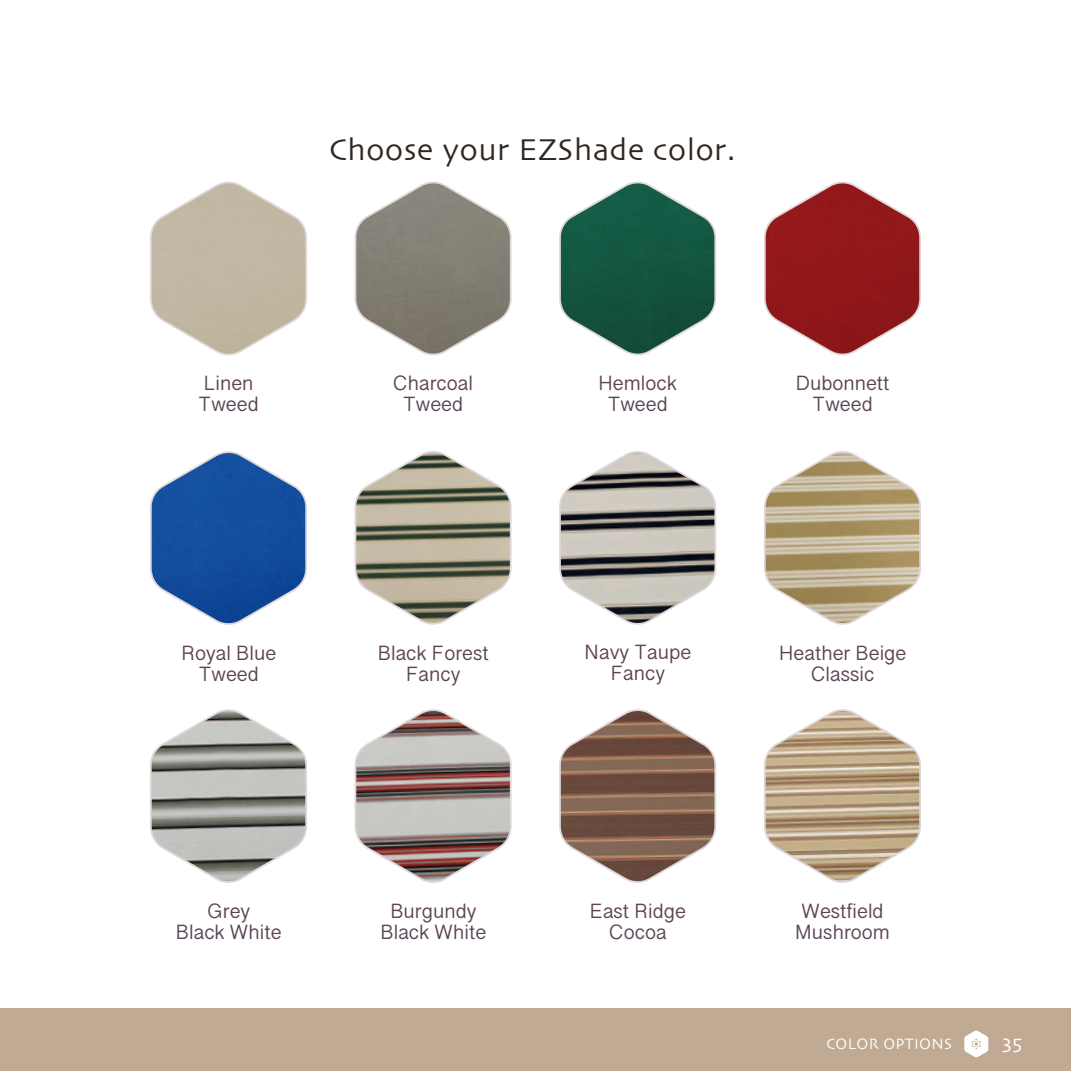
<style>
.page{position:relative;width:1071px;height:1071px;background:#fff}
.page>*{position:absolute;margin:0;border:0;box-sizing:border-box;transform-origin:0 0}
.t1{font:31.5px "Skia";letter-spacing:.02em;color:#2f2721}
.t2{font:21px "Myanmar Sangam MN";color:#5c4355}
.t3{font:21px "Skia";color:#fff}
.t4{font:15.75px "Skia";letter-spacing:.02em;color:#fff}
</style>
<div class="page">
<div style="left:0;top:1008px;width:1071px;height:63px;background:#c0aa93"></div>
<svg style="left:354px;top:181px;width:158px;height:175px"></svg>
<svg style="left:354px;top:451px;width:158px;height:174px"></svg>
<svg style="left:764px;top:451px;width:157px;height:174px"></svg>
<svg style="left:354px;top:709px;width:158px;height:174px"></svg>
<svg style="left:764px;top:181px;width:157px;height:175px"></svg>
<svg style="left:559px;top:709px;width:157px;height:174px"></svg>
<svg style="left:150px;top:709px;width:157px;height:174px"></svg>
<svg style="left:559px;top:181px;width:157px;height:175px"></svg>
<svg style="left:150px;top:181px;width:157px;height:175px"></svg>
<svg style="left:559px;top:451px;width:157px;height:174px"></svg>
<svg style="left:150px;top:451px;width:157px;height:174px"></svg>
<svg style="left:764px;top:709px;width:157px;height:174px"></svg>
<svg style="left:964px;top:1031px;width:24px;height:26px"></svg>
<p class="t1" style="left:329px;top:131px;width:408px">Choose your EZShade color.</p>
<p class="t2" style="left:204px;top:370px;width:52px">Linen</p>
<p class="t2" style="left:198px;top:391px;width:62px">Tweed</p>
<p class="t2" style="left:393px;top:371px;width:82px">Charcoal</p>
<p class="t2" style="left:403px;top:392px;width:62px">Tweed</p>
<p class="t2" style="left:598px;top:370px;width:80px">Hemlock</p>
<p class="t2" style="left:607px;top:391px;width:62px">Tweed</p>
<p class="t2" style="left:795px;top:370px;width:96px">Dubonnett</p>
<p class="t2" style="left:812px;top:391px;width:62px">Tweed</p>
<p class="t2" style="left:181px;top:640px;width:97px">Royal Blue</p>
<p class="t2" style="left:198px;top:661px;width:62px">Tweed</p>
<p class="t2" style="left:207px;top:898px;width:45px">Grey</p>
<p class="t2" style="left:176px;top:919px;width:108px">Black White</p>
<p class="t2" style="left:377px;top:640px;width:113px">Black Forest</p>
<p class="t2" style="left:406px;top:661px;width:56px">Fancy</p>
<p class="t2" style="left:390px;top:898px;width:88px">Burgundy</p>
<p class="t2" style="left:380px;top:919px;width:108px">Black White</p>
<p class="t2" style="left:584px;top:640px;width:109px">Navy Taupe</p>
<p class="t2" style="left:610px;top:661px;width:56px">Fancy</p>
<p class="t2" style="left:590px;top:898px;width:98px">East Ridge</p>
<p class="t2" style="left:609px;top:919px;width:59px">Cocoa</p>
<p class="t2" style="left:779px;top:640px;width:129px">Heather Beige</p>
<p class="t2" style="left:811px;top:661px;width:65px">Classic</p>
<p class="t2" style="left:801px;top:898px;width:84px">Westfield</p>
<p class="t2" style="left:795px;top:919px;width:97px">Mushroom</p>
<p class="t4" style="left:826px;top:1035px;width:128px">COLOR OPTIONS</p>
<p class="t3" style="left:1002px;top:1030px;width:22px">35</p>
</div>
